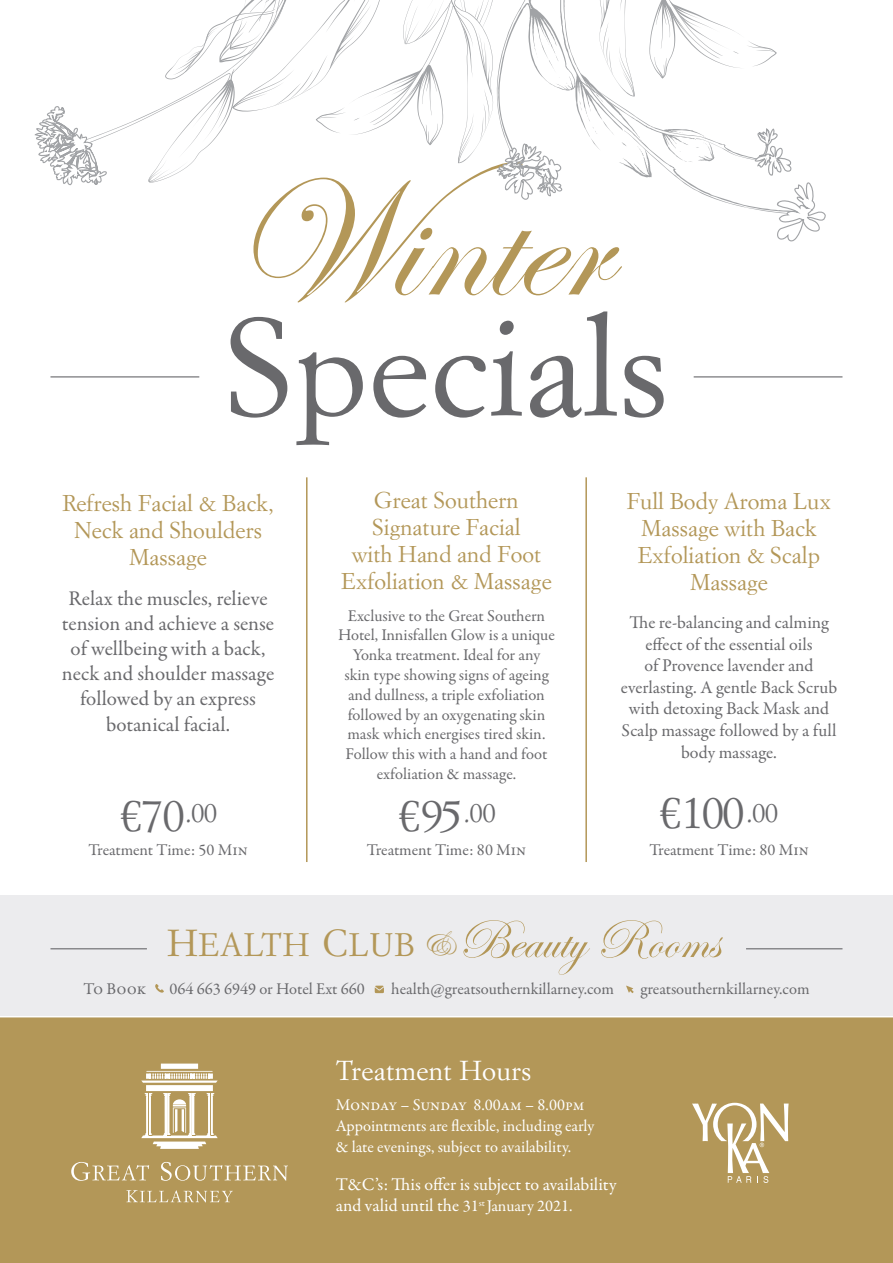
<style>
.page{position:relative;width:893px;height:1263px;background:#fff}
.page>*{position:absolute;margin:0;border:0;box-sizing:border-box;transform-origin:0 0}
.t1{font:174.3px "Edwardian Script ITC";color:#b39758}
.t2{font:135px "Simoncini Garamond Std";color:#69696c}
.t3{font:55.5px "Edwardian Script ITC";color:#b39758}
.t4{font:45px "Simoncini Garamond Std";letter-spacing:-.05em;color:#69696c}
.t5{font:37.05px "Edwardian Script ITC";color:#b39758}
.t6{font:31.95px "Simoncini Garamond Std";letter-spacing:.03em;color:#b39758}
.t7{font:27px "Simoncini Garamond Std";letter-spacing:.01em;color:#fff}
.t8{font:27px "Simoncini Garamond Std";color:#69696c}
.t9{font:22.5px/27px "Simoncini Garamond Std";color:#b39758;text-align:center}
.t10{font:21px/25.2px "Garamond Premr Pro";color:#69696c;text-align:center}
.t11{font:18px/21.6px "Garamond Premr Pro";letter-spacing:-.005em;color:#69696c;text-align:center}
.t12{font:18px/21px "Garamond Premr Pro";color:#fff}
.t13{font:16.5px/19.8px "Garamond Premr Pro";color:#69696c;text-align:center}
.t14{font:16.5px/21px "Garamond Premr Pro";color:#fff}
.s1{font-size:37.05px}
.s2{font-size:16.5px}
</style>
<div class="page">
<hr style="left:50px;top:376px;width:149px;height:1px;background:#69696c">
<hr style="left:694px;top:376px;width:148px;height:1px;background:#69696c">
<hr style="left:306px;top:477px;width:2px;height:385px;background:#b39758">
<hr style="left:585px;top:477px;width:2px;height:385px;background:#b39758">
<div style="left:0;top:1016px;width:893px;height:247px;background:#b39758"></div>
<svg style="left:692px;top:1103px;width:97px;height:80px"></svg>
<svg style="left:141px;top:1063px;width:77px;height:86px"></svg>
<svg style="left:71px;top:1162px;width:217px;height:19px"></svg>
<svg style="left:126px;top:1190px;width:107px;height:12px"></svg>
<div style="left:0;top:895px;width:893px;height:121px;background:#ececee"></div>
<hr style="left:50px;top:948px;width:97px;height:1px;background:#69696c">
<hr style="left:746px;top:948px;width:96px;height:1px;background:#69696c">
<hr style="left:0;top:1016px;width:893px;height:1px;background:#fff">
<svg style="left:155px;top:984px;width:9px;height:9px"></svg>
<svg style="left:375px;top:986px;width:9px;height:7px"></svg>
<svg style="left:626px;top:985px;width:8px;height:8px"></svg>
<svg style="left:34px;top:0;width:792px;height:242px"></svg>
<p class="t1" style="left:227px;top:145px;width:380px">Winter</p>
<p class="t2" style="left:224px;top:285px;width:447px">Specials</p>
<p class="t9" style="left:62px;top:489px;width:213px">Refresh Facial &amp; Back,<br>Neck and Shoulders<br>Massage</p>
<p class="t10" style="left:62px;top:586px;width:214px">Relax the muscles, relieve tension and achieve a sense of wellbeing with a back, neck and shoulder massage followed by an express botanical facial.</p>
<p class="t9" style="left:374px;top:486px;width:146px">Great Southern</p>
<p class="t9" style="left:341px;top:513px;width:212px">Signature Facial<br>with Hand and Foot<br>Exfoliation &amp; Massage</p>
<p class="t13" style="left:338px;top:606px;width:218px">Exclusive to the Great Southern<br>Hotel, Innisfallen Glow is a unique<br>Yonka treatment. Ideal for any skin type showing signs of ageing and dullness, a triple exfoliation followed by an oxygenating skin mask which energises tired skin.<br>Follow this with a hand and foot exfoliation &amp; massage.</p>
<p class="t9" style="left:627px;top:487px;width:206px">Full Body Aroma Lux<br>Massage with Back<br>Exfoliation &amp; Scalp<br>Massage</p>
<p class="t11" style="left:621px;top:612px;width:218px">The re-balancing and calming effect of the essential oils<br>of Provence lavender and everlasting. A gentle Back Scrub with detoxing Back Mask and<br>Scalp massage followed by a full body massage.</p>
<p class="t4" style="left:120px;top:787px;width:67px">€70</p>
<p class="t8" style="left:185px;top:796px;width:34px">.00</p>
<p class="t4" style="left:398px;top:788px;width:67px">€95</p>
<p class="t8" style="left:463px;top:796px;width:34px">.00</p>
<p class="t4" style="left:659px;top:784px;width:87px">€100</p>
<p class="t8" style="left:746px;top:796px;width:34px">.00</p>
<p class="t13" style="left:88px;top:840px;width:161px">Treatment Time: 50 Min</p>
<p class="t13" style="left:367px;top:840px;width:161px">Treatment Time: 80 Min</p>
<p class="t13" style="left:649px;top:840px;width:161px">Treatment Time: 80 Min</p>
<p class="t6" style="left:167px;top:925px;width:249px"><span class="s1">H</span>EALTH <span class="s1">C</span>LUB</p>
<p class="t5" style="left:420px;top:923px;width:34px">&amp;</p>
<p class="t3" style="left:457px;top:909px;width:264px">Beauty Rooms</p>
<p class="t13" style="left:83px;top:979px;width:64px">To Book</p>
<p class="t13" style="left:169px;top:979px;width:197px">064 663 6949 or Hotel Ext 660</p>
<p class="t13" style="left:391px;top:979px;width:224px">health@greatsouthernkillarney.com</p>
<p class="t13" style="left:640px;top:979px;width:171px">greatsouthernkillarney.com</p>
<p class="t7" style="left:336px;top:1054px;width:197px">Treatment Hours</p>
<p class="t14" style="left:336px;top:1095px;width:260px">Monday – Sunday 8.00am – 8.00pm<br>Appointments are flexible, including early</p>
<p class="t14" style="left:336px;top:1137px;width:237px">&amp; late evenings, subject to availability.</p>
<p class="t12" style="left:336px;top:1174px;width:282px">T&amp;C’s: This offer is subject to availability and valid until the <span class="s2">31</span><sup>st</sup> <span class="s2">January 2021.</span></p>
</div>
